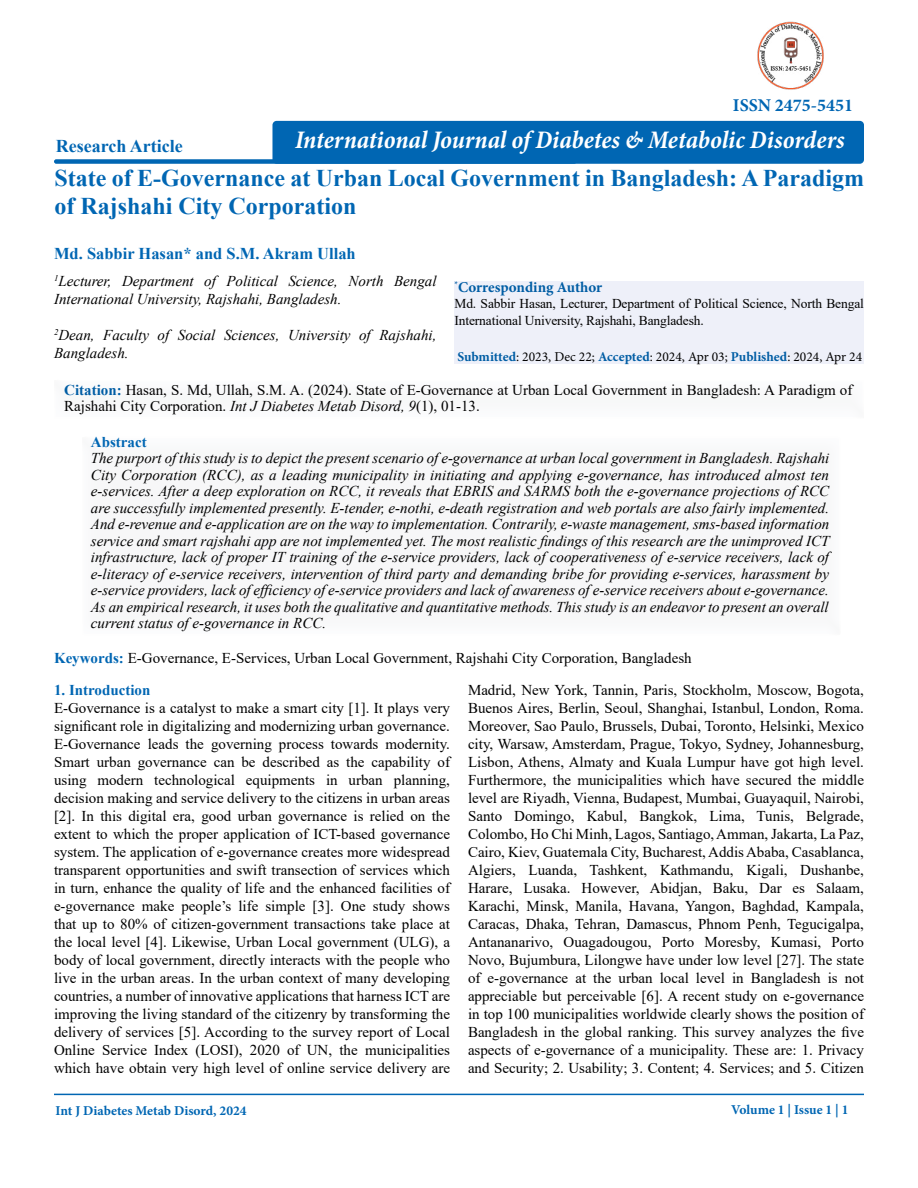
<style>
.page{position:relative;width:918px;height:1188px;background:#fff}
.page>*{position:absolute;margin:0;border:0;box-sizing:border-box;transform-origin:0 0}
.t1{font:italic 700 condensed 25.5px "Minion Pro";letter-spacing:-.005em;color:#fff}
.t2{font:700 24px/28.8px "Times New Roman";color:#0066b3}
.t3{font:700 18px "Times New Roman";color:#0066b3}
.t4{font:700 18px "Minion Pro";color:#0066b3}
.t5{font:700 16.5px "Times New Roman";color:#0066b3}
.t6{font:15px/18px "Times New Roman";color:#000;text-align:justify}
.t7{font:italic 15px/16.5px "Times New Roman";color:#000}
.t8{font:700 15px "Times New Roman";color:#0066b3}
.t9{font:700 15px "Minion Pro";color:#005da4}
.t10{font:13.5px/16.5px "Times New Roman";letter-spacing:-.01em;color:#000}
.t11{font:13.5px "Minion Pro";color:#000}
.t12{font:700 13.5px "Minion Pro";color:#0066b3}
.s1{font-weight:700;color:#005da4}
.s2{font-style:italic}
.s3{font-weight:700;color:#0066b3}
</style>
<div class="page">
<div style="left:54px;top:159px;width:523px;height:5px;background:#0066b3;border-radius:2px"></div>
<hr style="left:54px;top:1094px;width:810px;height:1px;background:#0066b3">
<div style="left:272px;top:121px;width:592px;height:43px;background:#0066b3;border-radius:4px"></div>
<img style="left:757px;top:21px;width:67px;height:69px">
<div style="left:41px;top:370px;width:837px;height:50px;background:#fafbfc"></div>
<div style="left:70px;top:427px;width:784px;height:210px;background:#f7f7f8"></div>
<div style="left:455px;top:281px;width:409px;height:83px;background:#eef0f9"></div>
<p class="t3" style="left:56px;top:133px;width:129px">Research Article</p>
<p class="t4" style="left:733px;top:93px;width:122px">ISSN 2475-5451</p>
<h1 class="t1" style="left:295px;top:122px;width:551px">International Journal of Diabetes &amp; Metabolic Disorders</h1>
<h2 class="t2" style="left:55px;top:162px;width:811px">State of E-Governance at Urban Local Government in Bangladesh: A Paradigm of Rajshahi City Corporation</h2>
<p class="t5" style="left:54px;top:241px;width:303px">Md. Sabbir Hasan* and S.M. Akram Ullah</p>
<p class="t7" style="left:54px;top:272px;width:384px;line-height:18px"><sup>1</sup>Lecturer, Department of Political Science, North Bengal<br>International University, Rajshahi, Bangladesh.</p>
<p class="t7" style="left:54px;top:326px;width:384px;line-height:18px"><sup>2</sup>Dean, Faculty of Social Sciences, University of Rajshahi,<br>Bangladesh.</p>
<p class="t6" style="left:64px;top:381px;width:790px;line-height:16.5px"><span class="s1">Citation:</span> Hasan, S. Md, Ullah, S.M. A. (2024). State of E-Governance at Urban Local Government in Bangladesh: A Paradigm of<br>Rajshahi City Corporation. <span class="s2">Int J Diabetes Metab Disord, 9</span>(1), 01-13.</p>
<p class="t8" style="left:91px;top:431px;width:57px">Abstract</p>
<p class="t7" style="left:91px;top:450px;width:740px;text-align:justify">The purport of this study is to depict the present scenario of e-governance at urban local government in Bangladesh. Rajshahi City Corporation (RCC), as a leading municipality in initiating and applying e-governance, has introduced almost ten e-services. After a deep exploration on RCC, it reveals that EBRIS and SARMS both the e-governance projections of RCC are successfully implemented presently. E-tender, e-nothi, e-death registration and web portals are also fairly implemented.<br>And e-revenue and e-application are on the way to implementation. Contrarily, e-waste management, sms-based information service and smart rajshahi app are not implemented yet. The most realistic findings of this research are the unimproved ICT infrastructure, lack of proper IT training of the e-service providers, lack of cooperativeness of e-service receivers, lack of e-literacy of e-service receivers, intervention of third party and demanding bribe for providing e-services, harassment by e-service providers, lack of efficiency of e-service providers and lack of awareness of e-service receivers about e-governance.<br>As an empirical research, it uses both the qualitative and quantitative methods. This study is an endeavor to present an overall current status of e-governance in RCC.</p>
<p class="t9" style="left:455px;top:276px;width:149px"><sup>*</sup>Corresponding Author</p>
<p class="t10" style="left:455px;top:295px;width:411px">Md. Sabbir Hasan, Lecturer, Department of Political Science, North Bengal<br>International University, Rajshahi, Bangladesh.</p>
<p class="t11" style="left:457px;top:347px;width:406px"><span class="s1">Submitted</span>: 2023, Dec 22; <span class="s1">Accepted</span>: 2024, Apr 03; <span class="s1">Published</span>: 2024, Apr 24</p>
<p class="t6" style="left:54px;top:648px;width:639px"><span class="s3">Keywords:</span> E-Governance, E-Services, Urban Local Government, Rajshahi City Corporation, Bangladesh</p>
<p class="t8" style="left:54px;top:679px;width:98px">1. Introduction</p>
<p class="t6" style="left:54px;top:699px;width:398px">E-Governance is a catalyst to make a smart city [1]. It plays very significant role in digitalizing and modernizing urban governance.<br>E-Governance leads the governing process towards modernity.<br>Smart urban governance can be described as the capability of using modern technological equipments in urban planning, decision making and service delivery to the citizens in urban areas [2]. In this digital era, good urban governance is relied on the extent to which the proper application of ICT-based governance system. The application of e-governance creates more widespread transparent opportunities and swift transection of services which in turn, enhance the quality of life and the enhanced facilities of e-governance make people’s life simple [3]. One study shows that up to 80% of citizen-government transactions take place at the local level [4]. Likewise, Urban Local government (ULG), a body of local government, directly interacts with the people who live in the urban areas. In the urban context of many developing countries, a number of innovative applications that harness ICT are improving the living standard of the citizenry by transforming the delivery of services [5]. According to the survey report of Local Online Service Index (LOSI), 2020 of UN, the municipalities which have obtain very high level of online service delivery are</p>
<p class="t6" style="left:468px;top:681px;width:398px">Madrid, New York, Tannin, Paris, Stockholm, Moscow, Bogota, Buenos Aires, Berlin, Seoul, Shanghai, Istanbul, London, Roma.<br>Moreover, Sao Paulo, Brussels, Dubai, Toronto, Helsinki, Mexico city, Warsaw, Amsterdam, Prague, Tokyo, Sydney, Johannesburg, Lisbon, Athens, Almaty and Kuala Lumpur have got high level.<br>Furthermore, the municipalities which have secured the middle level are Riyadh, Vienna, Budapest, Mumbai, Guayaquil, Nairobi, Santo Domingo, Kabul, Bangkok, Lima, Tunis, Belgrade, Colombo, Ho Chi Minh, Lagos, Santiago, Amman, Jakarta, La Paz, Cairo, Kiev, Guatemala City, Bucharest, Addis Ababa, Casablanca, Algiers, Luanda, Tashkent, Kathmandu, Kigali, Dushanbe, Harare, Lusaka. However, Abidjan, Baku, Dar es Salaam, Karachi, Minsk, Manila, Havana, Yangon, Baghdad, Kampala, Caracas, Dhaka, Tehran, Damascus, Phnom Penh, Tegucigalpa, Antananarivo, Ouagadougou, Porto Moresby, Kumasi, Porto Novo, Bujumbura, Lilongwe have under low level [27]. The state of e-governance at the urban local level in Bangladesh is not appreciable but perceivable [6]. A recent study on e-governance in top 100 municipalities worldwide clearly shows the position of Bangladesh in the global ranking. This survey analyzes the five aspects of e-governance of a municipality. These are: 1. Privacy and Security; 2. Usability; 3. Content; 4. Services; and 5. Citizen</p>
<p class="t12" style="left:56px;top:1101px;width:193px">Int J Diabetes Metab Disord, 2024</p>
<p class="t12" style="left:731px;top:1100px;width:119px">Volume 1 | Issue 1 | 1</p>
</div>
